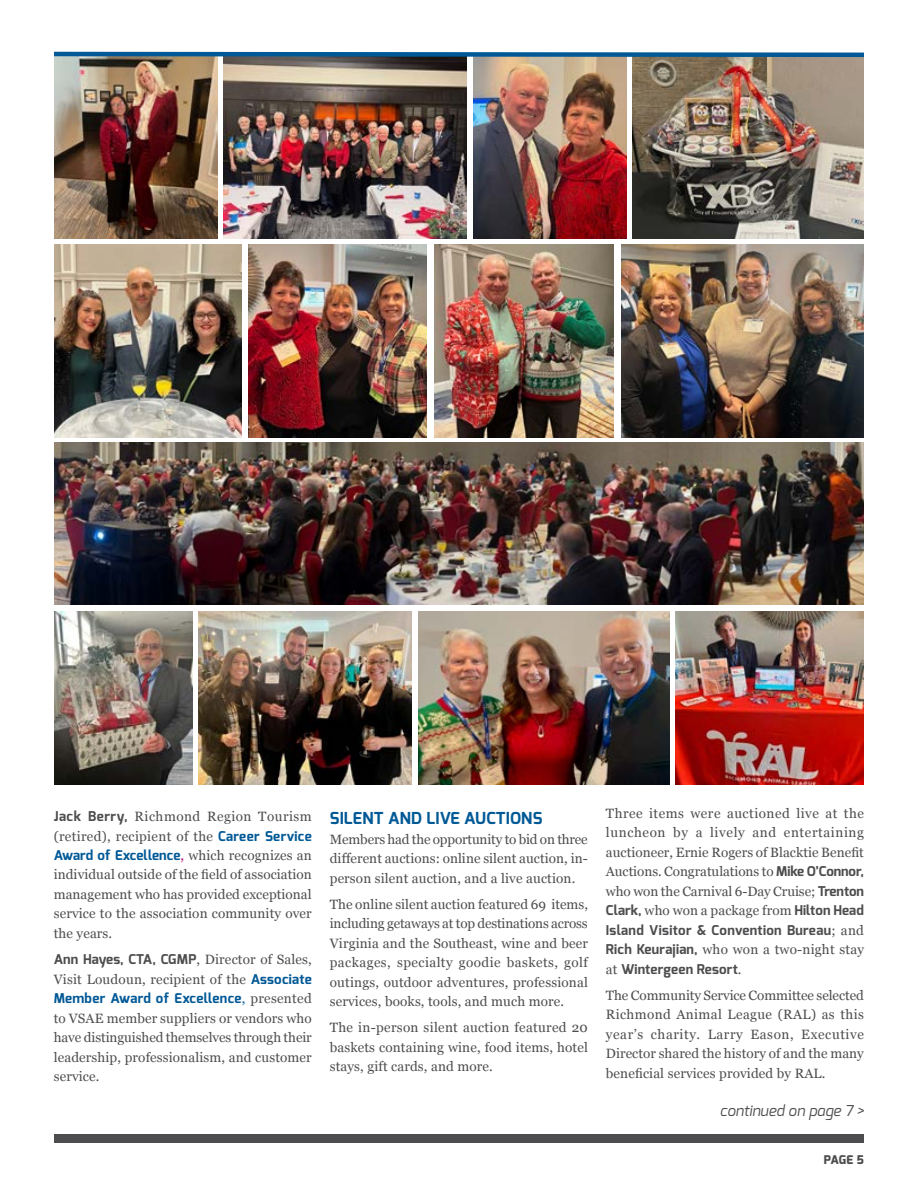
<style>
.page{position:relative;width:918px;height:1188px;background:#fff}
.page>*{position:absolute;margin:0;border:0;box-sizing:border-box;transform-origin:0 0}
.t1{font:700 16.5px "Exo";letter-spacing:.01em;color:#005996}
.t2{font:italic 15px "Exo";color:#4d4d4f}
.t3{font:13.5px/19.5px "Georgia";letter-spacing:.01em;color:#4d4d4f;text-align:justify}
.t4{font:700 13.5px "Exo";letter-spacing:.01em;color:#4d4d4f}
.t5{font:13.5px/19.5px "Georgia";letter-spacing:.035em;color:#4d4d4f}
.t6{font:700 13.5px "Exo";letter-spacing:.01em;color:#005996}
.t7{font:800 12px "Exo";color:#4d4d4f}
.s1{font-family:"Exo";font-weight:700}
.s2{font-family:"Exo";font-weight:700;color:#005996}
.s3{font-family:"Georgia";font-weight:400;color:#a80b7a}
.s4{font-family:"Georgia";font-weight:400;color:#4d4d4f}
.s5{font-family:"Georgia";font-weight:400}
</style>
<div class="page">
<div style="left:54px;top:1134px;width:810px;height:9px;background:#4d4d4f"></div>
<img style="left:54px;top:59px;width:163px;height:179px">
<img style="left:224px;top:59px;width:243px;height:179px">
<img style="left:473px;top:59px;width:154px;height:179px">
<img style="left:435px;top:244px;width:178px;height:194px">
<img style="left:248px;top:244px;width:179px;height:194px">
<img style="left:633px;top:59px;width:231px;height:179px">
<img style="left:621px;top:244px;width:243px;height:194px">
<img style="left:676px;top:612px;width:188px;height:172px">
<img style="left:54px;top:244px;width:188px;height:194px">
<img style="left:199px;top:612px;width:212px;height:172px">
<img style="left:54px;top:612px;width:138px;height:172px">
<img style="left:54px;top:443px;width:810px;height:162px">
<img style="left:418px;top:612px;width:252px;height:172px">
<svg style="left:54px;top:51px;width:810px;height:8px;background:#4e7c99"></svg>
<p class="t5" style="left:54px;top:806px;width:260px"><span class="s1">Jack Berry,</span> Richmond Region Tourism (retired), recipient of the <span class="s2">Career Service</span></p>
<p class="t6" style="left:54px;top:846px;width:260px">Award of Excellence<span class="s3">,</span> <span class="s4">which recognizes an</span></p>
<p class="t3" style="left:54px;top:865px;width:260px">individual outside of the field of association management who has provided exceptional service to the association community over the years.</p>
<p class="t4" style="left:54px;top:951px;width:260px">Ann Hayes, CTA, CGMP<span class="s5">, Director of Sales,</span></p>
<p class="t3" style="left:54px;top:969px;width:260px">Visit Loudoun, recipient of the <span class="s2">Associate</span></p>
<p class="t6" style="left:54px;top:990px;width:260px">Member Award of Excellence<span class="s5">,</span> <span class="s4">presented</span></p>
<p class="t3" style="left:54px;top:1008px;width:260px">to VSAE member suppliers or vendors who have distinguished themselves through their leadership, professionalism, and customer service.</p>
<p class="t1" style="left:330px;top:807px;width:214px">SILENT AND LIVE AUCTIONS</p>
<p class="t3" style="left:330px;top:829px;width:259px">Members had the opportunity to bid on three different auctions: online silent auction, in&shy;person silent auction, and a live auction.</p>
<p class="t3" style="left:330px;top:894px;width:260px">The online silent auction featured 69 items, including getaways at top destinations across Virginia and the Southeast, wine and beer packages, specialty goodie baskets, golf outings, outdoor adventures, professional services, books, tools, and much more.</p>
<p class="t3" style="left:330px;top:1017px;width:260px">The in-person silent auction featured 20 baskets containing wine, food items, hotel stays, gift cards, and more.</p>
<p class="t3" style="left:606px;top:803px;width:260px">Three items were auctioned live at the luncheon by a lively and entertaining auctioneer, Ernie Rogers of Blacktie Benefit Auctions. Congratulations to <span class="s1">Mike O’Connor, </span>who won the Carnival 6-Day Cruise; <span class="s1">Trenton Clark,</span> who won a package from <span class="s1">Hilton Head</span></p>
<p class="t4" style="left:606px;top:921px;width:260px">Island Visitor &amp; Convention Bureau<span class="s5">; and</span></p>
<p class="t3" style="left:606px;top:939px;width:260px"><span class="s1">Rich Keurajian,</span> who won a two-night stay</p>
<p class="t4" style="left:606px;top:960px;width:137px"><span class="s5">at</span> Wintergeen Resort<span class="s5">.</span></p>
<p class="t3" style="left:606px;top:985px;width:260px">The Community Service Committee selected Richmond Animal League (RAL) as this year’s charity. Larry Eason, Executive Director shared the history of and the many beneficial services provided by RAL.</p>
<p class="t2" style="left:720px;top:1101px;width:146px">continued on page 7 &gt;</p>
<p class="t7" style="left:824px;top:1152px;width:42px">PAGE 5</p>
</div>
